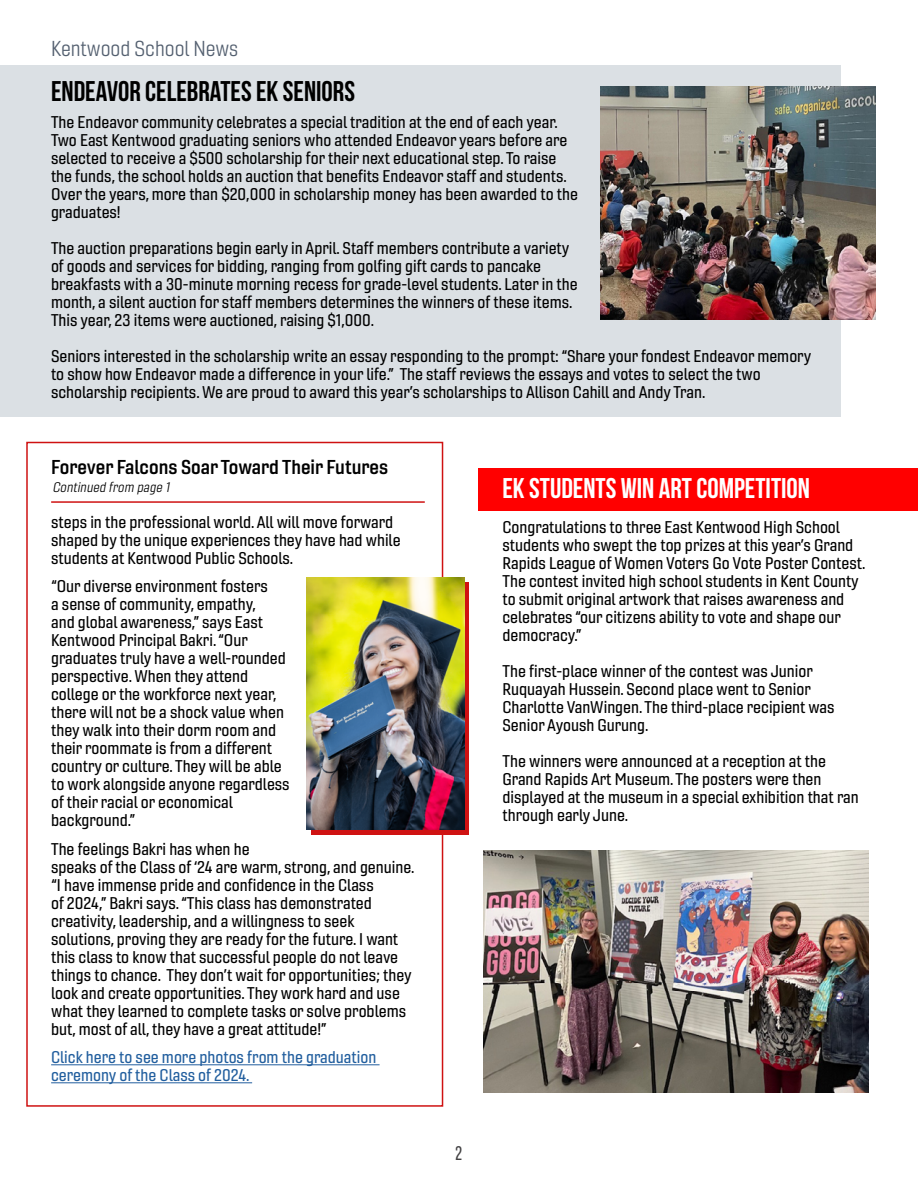
<style>
.page{position:relative;width:918px;height:1188px;background:#fff}
.page>*{position:absolute;margin:0;border:0;box-sizing:border-box;transform-origin:0 0}
.t1{font:28.5px "Bebas Neue";color:#fff}
.t2{font:28.5px "Bebas Neue";color:#000}
.t3{font:21px "Gineso Nor Boo";color:#546070}
.t4{font:19.5px "Gineso Nor Dem";color:#000}
.t5{font:200 18px "Balboa";color:#414042}
.t6{font:16.5px/18px "Gineso Nor Med";color:#000}
.t7{font:16.5px/18px "Gineso Nor Med";color:#215e9e}
.t8{font:italic 13.5px "Gineso Nor Boo";color:#000101}
</style>
<div class="page">
<div style="left:26px;top:442px;width:417px;height:665px;border:2px solid #cf1212"></div>
<hr style="left:51px;top:1064px;width:329px;height:1px;background:#215e9e">
<hr style="left:51px;top:1082px;width:201px;height:1px;background:#215e9e">
<div style="left:0;top:65px;width:841px;height:351px;background:#dbe0e4"></div>
<hr style="left:51px;top:501px;width:374px;height:2px;background:#cf1212">
<div style="left:479px;top:468px;width:439px;height:42px;background:#f00"></div>
<div style="left:311px;top:583px;width:158px;height:252px;background:#cf1212"></div>
<img style="left:307px;top:578px;width:158px;height:252px">
<img style="left:484px;top:850px;width:385px;height:243px">
<img style="left:600px;top:87px;width:276px;height:233px">
<p class="t3" style="left:51px;top:36px;width:189px">Kentwood School News</p>
<h1 class="t2" style="left:51px;top:75px;width:305px">ENDEAVOR CELEBRATES EK SENIORS</h1>
<p class="t6" style="left:51px;top:113px;width:528px">The Endeavor community celebrates a special tradition at the end of each year.<br>Two East Kentwood graduating seniors who attended Endeavor years before are selected to receive a $500 scholarship for their next educational step. To raise the funds, the school holds an auction that benefits Endeavor staff and students.<br>Over the years, more than $20,000 in scholarship money has been awarded to the graduates!</p>
<p class="t6" style="left:51px;top:239px;width:528px">The auction preparations begin early in April. Staff members contribute a variety of goods and services for bidding, ranging from golfing gift cards to pancake breakfasts with a 30-minute morning recess for grade-level students. Later in the month, a silent auction for staff members determines the winners of these items.<br>This year, 23 items were auctioned, raising $1,000.</p>
<p class="t6" style="left:51px;top:347px;width:762px">Seniors interested in the scholarship write an essay responding to the prompt: “Share your fondest Endeavor memory to show how Endeavor made a difference in your life.” The staff reviews the essays and votes to select the two scholarship recipients. We are proud to award this year’s scholarships to Allison Cahill and Andy Tran.</p>
<p class="t4" style="left:51px;top:454px;width:338px">Forever Falcons Soar Toward Their Futures</p>
<p class="t8" style="left:52px;top:479px;width:121px">Continued from page 1</p>
<p class="t6" style="left:51px;top:513px;width:351px">steps in the professional world. All will move forward shaped by the unique experiences they have had while students at Kentwood Public Schools.</p>
<p class="t6" style="left:51px;top:577px;width:240px">“Our diverse environment fosters<br>a sense of community, empathy,<br>and global awareness,” says East<br>Kentwood Principal Bakri. “Our graduates truly have a well-rounded perspective. When they attend college or the workforce next year, there will not be a shock value when they walk into their dorm room and their roommate is from a different country or culture. They will be able to work alongside anyone regardless of their racial or economical background.”</p>
<p class="t6" style="left:51px;top:840px;width:365px">The feelings Bakri has when he<br>speaks of the Class of ‘24 are warm, strong, and genuine. “I have immense pride and confidence in the Class<br>of 2024,” Bakri says. “This class has demonstrated creativity, leadership, and a willingness to seek solutions, proving they are ready for the future. I want this class to know that successful people do not leave things to chance. They don’t wait for opportunities; they look and create opportunities. They work hard and use what they learned to complete tasks or solve problems but, most of all, they have a great attitude!”</p>
<p class="t7" style="left:51px;top:1048px;width:327px">Click here to see more photos from the graduation ceremony of the Class of 2024.</p>
<h1 class="t1" style="left:502px;top:473px;width:309px">EK STUDENTS WIN ART COMPETITION</h1>
<p class="t6" style="left:502px;top:518px;width:364px">Congratulations to three East Kentwood High School students who swept the top prizes at this year’s Grand Rapids League of Women Voters Go Vote Poster Contest.<br>The contest invited high school students in Kent County to submit original artwork that raises awareness and celebrates “our citizens ability to vote and shape our democracy.”</p>
<p class="t6" style="left:502px;top:662px;width:334px">The first-place winner of the contest was Junior Ruquayah Hussein. Second place went to Senior Charlotte VanWingen. The third-place recipient was Senior Ayoush Gurung.</p>
<p class="t6" style="left:502px;top:752px;width:358px">The winners were announced at a reception at the Grand Rapids Art Museum. The posters were then displayed at the museum in a special exhibition that ran through early June.</p>
<p class="t5" style="left:455px;top:1144px;width:10px">2</p>
</div>
